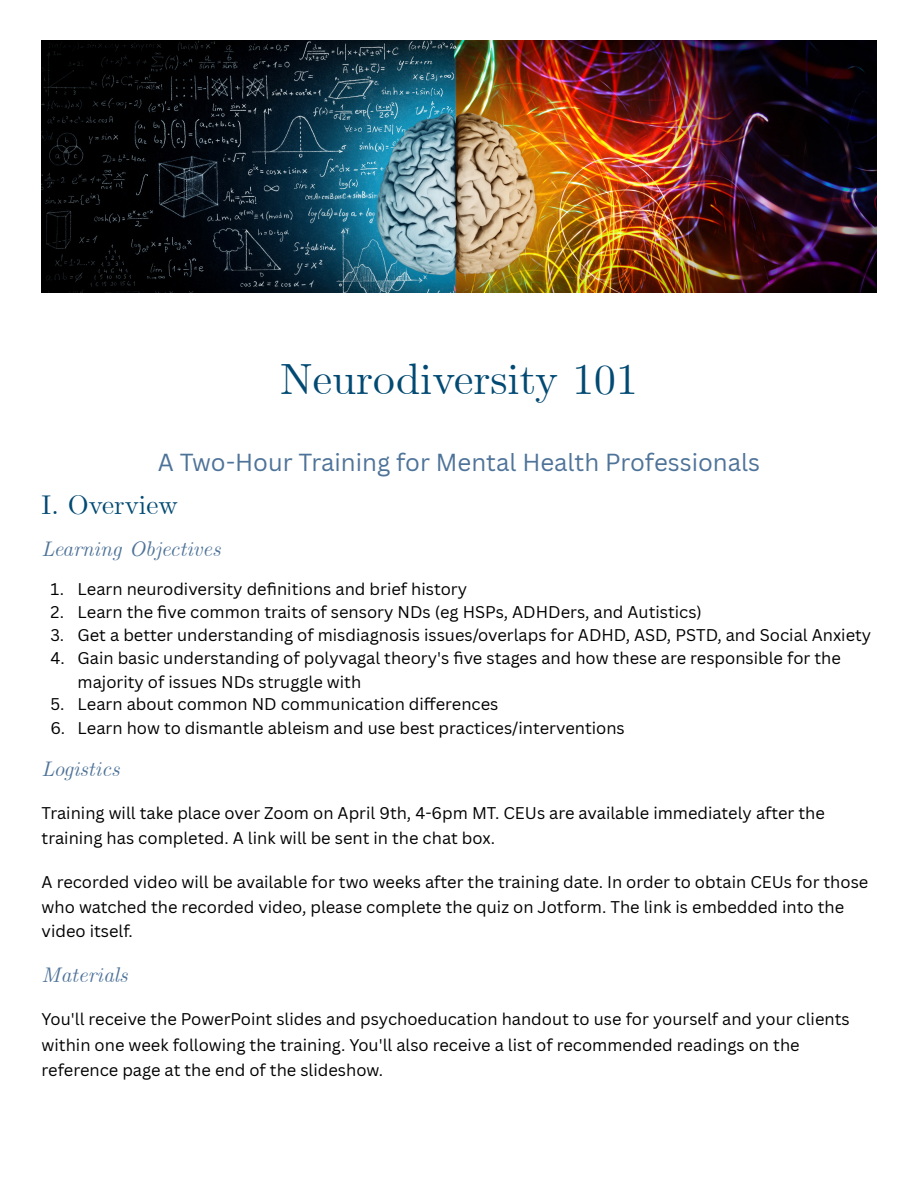
<style>
.page{position:relative;width:918px;height:1186px;background:#fff}
.page>*{position:absolute;margin:0;border:0;box-sizing:border-box;transform-origin:0 0}
.t1{font:43.5px "CMU Serif";color:#024a73}
.t2{font:27px "CMU Serif";color:#024a73}
.t3{font:24px "Canva Sans";color:#4e7399}
.t4{font:italic 21px "CMU Serif";color:#4e7399}
.t5{font:16.5px/24.8px "Canva Sans";color:#000}
</style>
<div class="page">
<img style="left:42px;top:40px;width:834px;height:252px">
<h1 class="t1" style="left:280px;top:353px;width:359px">Neurodiversity 101</h1>
<h3 class="t3" style="left:158px;top:446px;width:604px">A Two-Hour Training for Mental Health Professionals</h3>
<h2 class="t2" style="left:42px;top:489px;width:138px">I. Overview</h2>
<p class="t4" style="left:42px;top:536px;width:180px">Learning Objectives</p>
<p class="t5" style="left:51px;top:576px;width:418px">1. Learn neurodiversity defi nitions and brief history</p>
<p class="t5" style="left:51px;top:599px;width:653px">2. Learn the five common traits of sensory NDs (eg HSPs, ADHDers, and Autistics)</p>
<p class="t5" style="left:51px;top:622px;width:822px">3. Get a better understanding of misdiagnosis issues/overlaps for ADHD, ASD, PSTD, and Social Anxiety</p>
<p class="t5" style="left:78px;top:645px;width:765px;line-height:23.7px;text-indent:-27px">4. Gain basic understanding of polyvagal theory's five stages and how these are responsible for the majority of issues NDs struggle with</p>
<p class="t5" style="left:51px;top:691px;width:449px">5. Learn about common ND communication differences</p>
<p class="t5" style="left:51px;top:715px;width:576px">6. Learn how to dismantle ableism and use best practices/interventions</p>
<p class="t4" style="left:42px;top:757px;width:79px">Logistics</p>
<p class="t5" style="left:42px;top:800px;width:785px">Training will take place over Zoom on April 9th, 4-6pm MT. CEUs are available immediately after the training has completed. A link will be sent in the chat box.</p>
<p class="t5" style="left:42px;top:869px;width:828px">A recorded video will be available for two weeks after the training date. In order to obtain CEUs for those who watched the recorded video, please complete the quiz on Jotform. The link is embedded into the video itself.</p>
<p class="t4" style="left:42px;top:963px;width:87px">Materials</p>
<p class="t5" style="left:42px;top:1006px;width:810px;line-height:25.3px">You'll receive the PowerPoint slides and psychoeducation handout to use for yourself and your clients within one week following the training. You'll also receive a list of recommended readings on the reference page at the end of the slideshow.</p>
</div>
